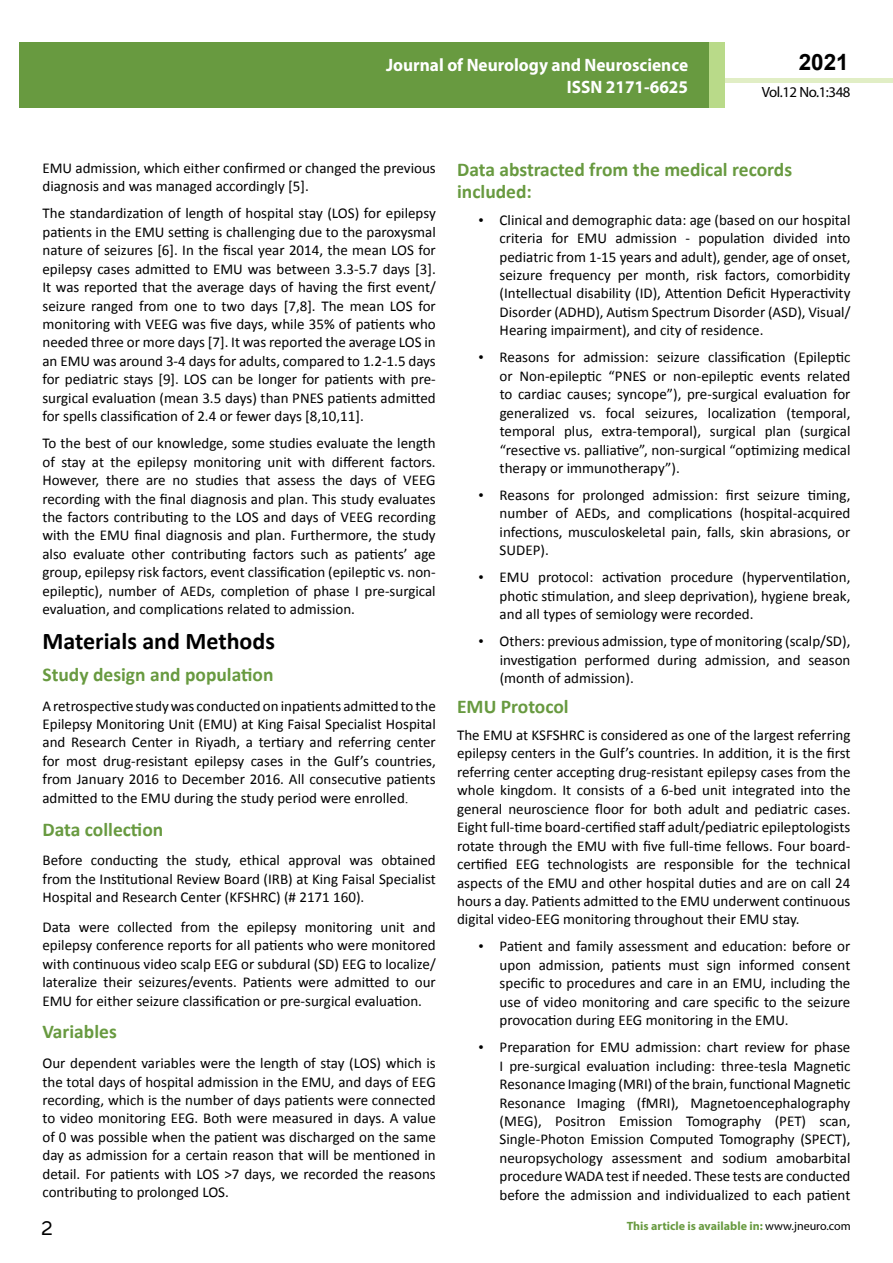
<style>
.page{position:relative;width:893px;height:1263px;background:#fff}
.page>*{position:absolute;margin:0;border:0;box-sizing:border-box;transform-origin:0 0}
.t1{font:25.5px "Tunga";color:#000}
.t2{font:700 24px "Calibri";color:#000}
.t3{font:700 22.5px "Arial";color:#000}
.t4{font:700 19.5px/21.5px "Calibri";color:#689a40}
.t5{font:700 18px/21.6px "Myriad Pro";color:#fff;text-align:right;scale:.96 1}
.t6{font:15px/18.5px "Calibri";color:#000;text-align:justify}
.t7{font:14.85px "Myriad Pro";letter-spacing:-.03em;color:#000}
.t8{font:700 12px "Myriad Pro";color:#689a40}
.s1{font-family:"Times New Roman"}
.s2{font-weight:400;color:#000}
</style>
<div class="page">
<hr style="left:725px;top:78px;width:168px;height:4px;background:#e1eec5">
<div style="left:19px;top:42px;width:690px;height:66px;background:#689a40"></div>
<div style="left:709px;top:42px;width:16px;height:66px;background:#b9da89"></div>
<p class="t5" style="left:386px;top:54px;width:316px">Journal of Neurology and Neuroscience<br>ISSN 2171-6625</p>
<p class="t5" style="left:517px;top:53px;width:198px">ARCHIVOS DE MEDICINA<br>ISSN 1698-9465</p>
<h3 class="t3" style="left:799px;top:47px;width:52px">2021</h3>
<p class="t7" style="left:762px;top:83px;width:90px">Vol.12 No.1:348</p>
<p class="t6" style="left:42px;top:159px;width:395px">EMU admission, which either confirmed or changed the previous diagnosis and was managed accordingly [5].</p>
<p class="t6" style="left:42px;top:204px;width:395px">The standardization of length of hospital stay (LOS) for epilepsy patients in the EMU setting is challenging due to the paroxysmal nature of seizures [6]. In the fiscal year 2014, the mean LOS for epilepsy cases admitted to EMU was between 3.3-5.7 days [3].<br>It was reported that the average days of having the first event/ seizure ranged from one to two days [7,8]. The mean LOS for monitoring with VEEG was five days, while 35% of patients who needed three or more days [7]. It was reported the average LOS in an EMU was around 3-4 days for adults, compared to 1.2-1.5 days for pediatric stays [9]. LOS can be longer for patients with pre&shy;surgical evaluation (mean 3.5 days) than PNES patients admitted for spells classification of 2.4 or fewer days [8,10,11].</p>
<p class="t6" style="left:42px;top:434px;width:395px">To the best of our knowledge, some studies evaluate the length of stay at the epilepsy monitoring unit with different factors.<br>However, there are no studies that assess the days of VEEG recording with the final diagnosis and plan. This study evaluates the factors contributing to the LOS and days of VEEG recording with the EMU final diagnosis and plan. Furthermore, the study also evaluate other contributing factors such as patients’ age group, epilepsy risk factors, event classification (epileptic vs. non&shy;epileptic), number of AEDs, completion of phase I pre-surgical evaluation, and complications related to admission.</p>
<h2 class="t2" style="left:43px;top:626px;width:234px">Materials and Methods</h2>
<h3 class="t4" style="left:43px;top:664px;width:232px">Study design and population</h3>
<p class="t6" style="left:42px;top:696px;width:395px">Aretrospective studywas conducted on inpatients admitted to the Epilepsy Monitoring Unit (EMU) at King Faisal Specialist Hospital and Research Center in Riyadh, a tertiary and referring center for most drug-resistant epilepsy cases in the Gulf’s countries, from January 2016 to December 2016. All consecutive patients admitted to the EMU during the study period were enrolled<span class="s1">.</span></p>
<h3 class="t4" style="left:43px;top:818px;width:122px">Data collection</h3>
<p class="t6" style="left:43px;top:851px;width:395px">Before conducting the study, ethical approval was obtained from the Institutional Review Board (IRB) at King Faisal Specialist Hospital and Research Center (KFSHRC) (# 2171 160).</p>
<p class="t6" style="left:43px;top:918px;width:395px">Data were collected from the epilepsy monitoring unit and epilepsy conference reports for all patients who were monitored with continuous video scalp EEG or subdural (SD) EEG to localize/ lateralize their seizures/events. Patients were admitted to our EMU for either seizure classification or pre-surgical evaluation.</p>
<h3 class="t4" style="left:43px;top:1021px;width:76px">Variables</h3>
<p class="t6" style="left:42px;top:1054px;width:395px">Our dependent variables were the length of stay (LOS) which is the total days of hospital admission in the EMU, and days of EEG recording, which is the number of days patients were connected to video monitoring EEG. Both were measured in days. A value of 0 was possible when the patient was discharged on the same day as admission for a certain reason that will be mentioned in detail. For patients with LOS &gt;7 days, we recorded the reasons contributing to prolonged LOS.</p>
<h3 class="t4" style="left:457px;top:159px;width:337px">Data abstracted from the medical records included:</h3>
<p class="t6" style="left:500px;top:210px;width:352px;text-indent:-21px"><span class="s1">•</span> Clinical and demographic data: age (based on our hospital criteria for EMU admission - population divided into pediatric from 1-15 years and adult), gender, age of onset, seizure frequency per month, risk factors, comorbidity (Intellectual disability (ID), Attention Deficit Hyperactivity Disorder (ADHD), Autism Spectrum Disorder (ASD), Visual/ Hearing impairment), and city of residence.</p>
<p class="t6" style="left:500px;top:348px;width:352px;text-indent:-21px"><span class="s1">•</span> Reasons for admission: seizure classification (Epileptic or Non-epileptic “PNES or non-epileptic events related to cardiac causes; syncope”), pre-surgical evaluation for generalized vs. focal seizures, localization (temporal, temporal plus, extra-temporal), surgical plan (surgical “resective vs. palliative”, non-surgical “optimizing medical therapy or immunotherapy”).</p>
<p class="t6" style="left:500px;top:486px;width:352px;text-indent:-21px"><span class="s1">•</span> Reasons for prolonged admission: first seizure timing, number of AEDs, and complications (hospital-acquired infections, musculoskeletal pain, falls, skin abrasions, or SUDEP).</p>
<p class="t6" style="left:500px;top:568px;width:352px;text-indent:-21px"><span class="s1">•</span> EMU protocol: activation procedure (hyperventilation, photic stimulation, and sleep deprivation), hygiene break, and all types of semiology were recorded.</p>
<p class="t6" style="left:500px;top:632px;width:352px;text-indent:-21px"><span class="s1">•</span> Others: previous admission, type of monitoring (scalp/SD), investigation performed during admission, and season (month of admission).</p>
<h3 class="t4" style="left:457px;top:696px;width:113px">EMU Protocol</h3>
<p class="t6" style="left:457px;top:726px;width:395px">The EMU at KSFSHRC is considered as one of the largest referring epilepsy centers in the Gulf’s countries. In addition, it is the first referring center accepting drug-resistant epilepsy cases from the whole kingdom. It consists of a 6-bed unit integrated into the general neuroscience floor for both adult and pediatric cases.<br>Eight full-time board-certified staff adult/pediatric epileptologists rotate through the EMU with five full-time fellows. Four board&shy;certified EEG technologists are responsible for the technical aspects of the EMU and other hospital duties and are on call 24 hours a day. Patients admitted to the EMU underwent continuous digital video-EEG monitoring throughout their EMU stay.</p>
<p class="t6" style="left:500px;top:937px;width:352px;text-indent:-21px"><span class="s1">•</span> Patient and family assessment and education: before or upon admission, patients must sign informed consent specific to procedures and care in an EMU, including the use of video monitoring and care specific to the seizure provocation during EEG monitoring in the EMU.</p>
<p class="t6" style="left:500px;top:1038px;width:352px;text-indent:-21px"><span class="s1">•</span> Preparation for EMU admission: chart review for phase I pre-surgical evaluation including: three-tesla Magnetic Resonance Imaging (MRI) of the brain, functional Magnetic Resonance Imaging (fMRI), Magnetoencephalography (MEG), Positron Emission Tomography (PET) scan, Single-Photon Emission Computed Tomography (SPECT), neuropsychology assessment and sodium amobarbital procedure WADA test if needed. These tests are conducted before the admission and individualized to each patient</p>
<h1 class="t1" style="left:41px;top:1211px;width:13px">2</h1>
<p class="t8" style="left:627px;top:1218px;width:225px">This article is available in: <span class="s2">www.jneuro.com</span></p>
</div>
